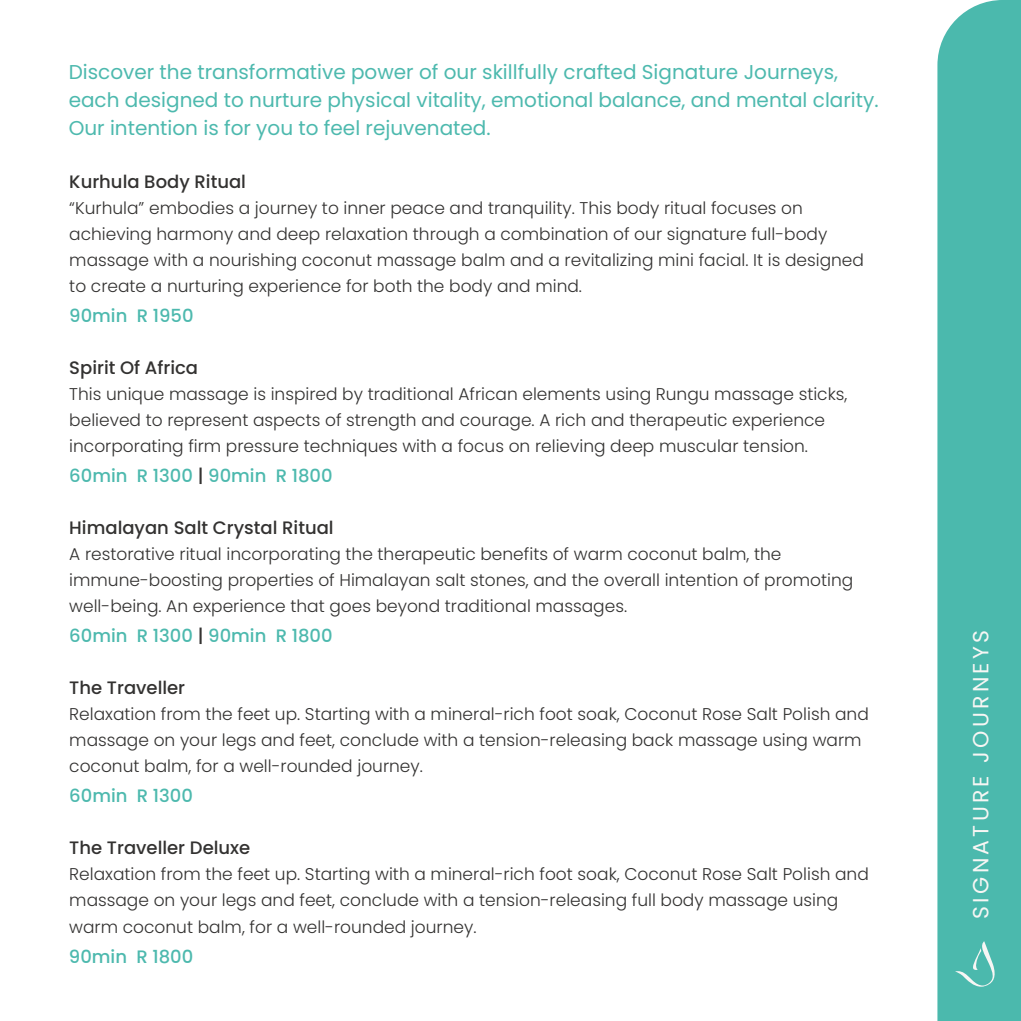
<style>
.page{position:relative;width:1021px;height:1021px;background:#fff}
.page>*{position:absolute;margin:0;border:0;box-sizing:border-box;transform-origin:0 0}
.t1{font:22px "Poppins";letter-spacing:.15em;color:#f7f6f4}
.t2{font:20px/28px "Poppins";color:#4db9ae}
.t3{font:500 18px "Poppins";color:#333231}
.t4{font:500 18px "Poppins";color:#4db9ae}
.t5{font:300 17px/26px "Poppins";color:#333231}
.s1{color:#333231}
</style>
<div class="page">
<div style="left:937px;top:0;width:83px;height:1020px;background:#4bb9ad"></div>
<svg style="left:955px;top:941px;width:42px;height:45px;background:#62c1b6"></svg>
<p class="t2" style="left:69px;top:58px;width:811px">Discover the transformative power of our skillfully crafted Signature Journeys, each designed to nurture physical vitality, emotional balance, and mental clarity.<br>Our intention is for you to feel rejuvenated.</p>
<p class="t3" style="left:69px;top:171px;width:178px">Kurhula Body Ritual</p>
<p class="t5" style="left:69px;top:195px;width:796px">“Kurhula” embodies a journey to inner peace and tranquility. This body ritual focuses on achieving harmony and deep relaxation through a combination of our signature full-body massage with a nourishing coconut massage balm and a revitalizing mini facial. It is designed to create a nurturing experience for both the body and mind.</p>
<p class="t4" style="left:69px;top:305px;width:126px">90min R 1950</p>
<p class="t3" style="left:69px;top:357px;width:130px">Spirit Of Africa</p>
<p class="t5" style="left:69px;top:381px;width:779px">This unique massage is inspired by traditional African elements using Rungu massage sticks, believed to represent aspects of strength and courage. A rich and therapeutic experience incorporating firm pressure techniques with a focus on relieving deep muscular tension.</p>
<p class="t4" style="left:69px;top:465px;width:265px">60min R 1300 <span class="s1">|</span> 90min R 1800</p>
<p class="t3" style="left:69px;top:517px;width:266px">Himalayan Salt Crystal Ritual</p>
<p class="t5" style="left:69px;top:541px;width:785px">A restorative ritual incorporating the therapeutic benefits of warm coconut balm, the immune-boosting properties of Himalayan salt stones, and the overall intention of promoting well-being. An experience that goes beyond traditional massages.</p>
<p class="t4" style="left:69px;top:625px;width:265px">60min R 1300 <span class="s1">|</span> 90min R 1800</p>
<p class="t3" style="left:69px;top:677px;width:117px">The Traveller</p>
<p class="t5" style="left:69px;top:701px;width:801px">Relaxation from the feet up. Starting with a mineral-rich foot soak, Coconut Rose Salt Polish and massage on your legs and feet, conclude with a tension-releasing back massage using warm coconut balm, for a well-rounded journey.</p>
<p class="t4" style="left:69px;top:785px;width:125px">60min R 1300</p>
<p class="t3" style="left:69px;top:837px;width:182px">The Traveller Deluxe</p>
<p class="t5" style="left:69px;top:861px;width:801px">Relaxation from the feet up. Starting with a mineral-rich foot soak, Coconut Rose Salt Polish and massage on your legs and feet, conclude with a tension-releasing full body massage using warm coconut balm, for a well-rounded journey.</p>
<p class="t4" style="left:69px;top:945px;width:126px">90min R 1800</p>
<p class="t1" style="left:968px;top:918px;width:290px;rotate:-90deg">SIGNATURE JOURNEYS</p>
</div>
